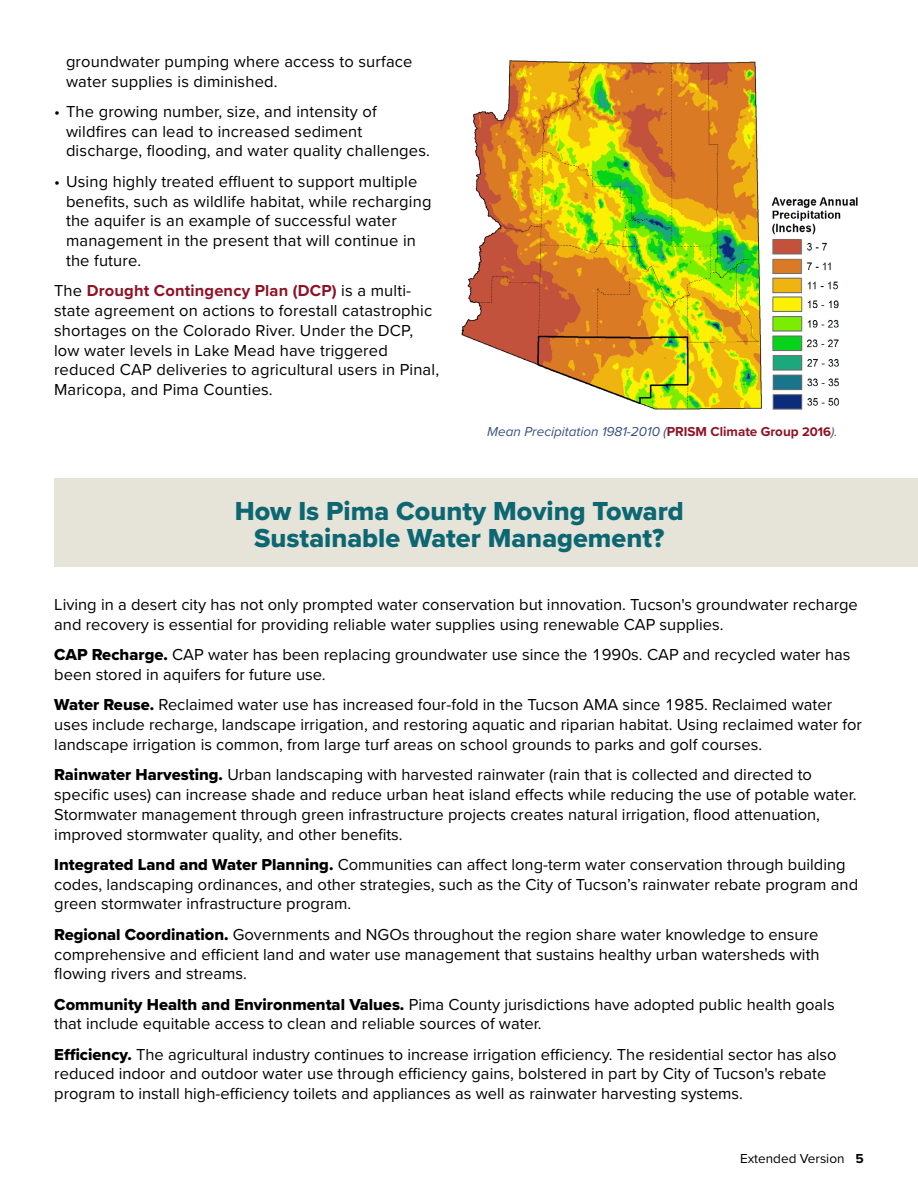
<style>
.page{position:relative;width:918px;height:1188px;background:#fff}
.page>*{position:absolute;margin:0;border:0;box-sizing:border-box;transform-origin:0 0}
.t1{font:27px/27px "Proxima Nova Extrabld";color:#0c6772;text-align:center}
.t2{font:16.5px/19.8px "Proxima Nova";color:#000}
.t3{font:italic 13.5px "Proxima Nova";color:#395180}
.t4{font:13.5px "Proxima Nova";color:#000}
.s1{font-weight:700;color:#8f1124}
.s2{font-weight:700;font-style:normal;color:#8f1124}
.s3{font-weight:700;font-style:normal;font-size:12.9px;color:#8f1124}
.s4{font-size:12.9px}
.s5{font-family:"Proxima Nova Extrabld"}
.s6{font-weight:700}
</style>
<div class="page">
<div style="left:54px;top:479px;width:864px;height:88px;background:#e6e3d9"></div>
<img style="left:461px;top:60px;width:301px;height:350px">
<img style="left:771px;top:197px;width:87px;height:213px">
<p class="t2" style="left:66px;top:51px;width:348px">groundwater pumping where access to surface water supplies is diminished.</p>
<p class="t2" style="left:66px;top:101px;width:366px;text-indent:-12px">• The growing number, size, and intensity of wildfires can lead to increased sediment discharge, flooding, and water quality challenges.</p>
<p class="t2" style="left:66px;top:171px;width:367px;text-indent:-12px">• Using highly treated effluent to support multiple benefits, such as wildlife habitat, while recharging the aquifer is an example of successful water management in the present that will continue in the future.</p>
<p class="t2" style="left:54px;top:280px;width:387px">The <span class="s1">Drought Contingency Plan (DCP)</span> is a multi&shy;state agreement on actions to forestall catastrophic shortages on the Colorado River. Under the DCP, low water levels in Lake Mead have triggered reduced CAP deliveries to agricultural users in Pinal, Maricopa, and Pima Counties.</p>
<p class="t3" style="left:487px;top:421px;width:352px">Mean Precipitation 1981-2010 (<span class="s2">PRISM Climate Group</span> <span class="s3">2016</span><span class="s4">).</span></p>
<h1 class="t1" style="left:235px;top:498px;width:451px">How Is Pima County Moving Toward<br>Sustainable Water Management?</h1>
<p class="t2" style="left:54px;top:594px;width:805px">Living in a desert city has not only prompted water conservation but innovation. Tucson's groundwater recharge and recovery is essential for providing reliable water supplies using renewable CAP supplies.</p>
<p class="t2" style="left:54px;top:644px;width:798px"><span class="s5">CAP Recharge.</span> CAP water has been replacing groundwater use since the 1990s. CAP and recycled water has been stored in aquifers for future use.</p>
<p class="t2" style="left:54px;top:694px;width:809px"><span class="s5">Water Reuse.</span> Reclaimed water use has increased four-fold in the Tucson AMA since 1985. Reclaimed water uses include recharge, landscape irrigation, and restoring aquatic and riparian habitat. Using reclaimed water for landscape irrigation is common, from large turf areas on school grounds to parks and golf courses.</p>
<p class="t2" style="left:54px;top:764px;width:804px"><span class="s5">Rainwater Harvesting.</span> Urban landscaping with harvested rainwater (rain that is collected and directed to specific uses) can increase shade and reduce urban heat island effects while reducing the use of potable water.<br>Stormwater management through green infrastructure projects creates natural irrigation, flood attenuation, improved stormwater quality, and other benefits.</p>
<p class="t2" style="left:54px;top:854px;width:805px"><span class="s5">Integrated Land and Water Planning.</span> Communities can affect long-term water conservation through building codes, landscaping ordinances, and other strategies, such as the City of Tucson’s rainwater rebate program and green stormwater infrastructure program.</p>
<p class="t2" style="left:54px;top:924px;width:767px;text-align:justify"><span class="s5">Regional Coordination.</span> Governments and NGOs throughout the region share water knowledge to ensure comprehensive and efficient land and water use management that sustains healthy urban watersheds with flowing rivers and streams.</p>
<p class="t2" style="left:54px;top:993px;width:782px"><span class="s5">Community Health and Environmental Values.</span> Pima County jurisdictions have adopted public health goals that include equitable access to clean and reliable sources of water.</p>
<p class="t2" style="left:54px;top:1044px;width:784px"><span class="s5">Efficiency.</span> The agricultural industry continues to increase irrigation efficiency. The residential sector has also reduced indoor and outdoor water use through efficiency gains, bolstered in part by City of Tucson's rebate program to install high-efficiency toilets and appliances as well as rainwater harvesting systems.</p>
<p class="t4" style="left:740px;top:1148px;width:125px">Extended Version <span class="s6">5</span></p>
</div>
